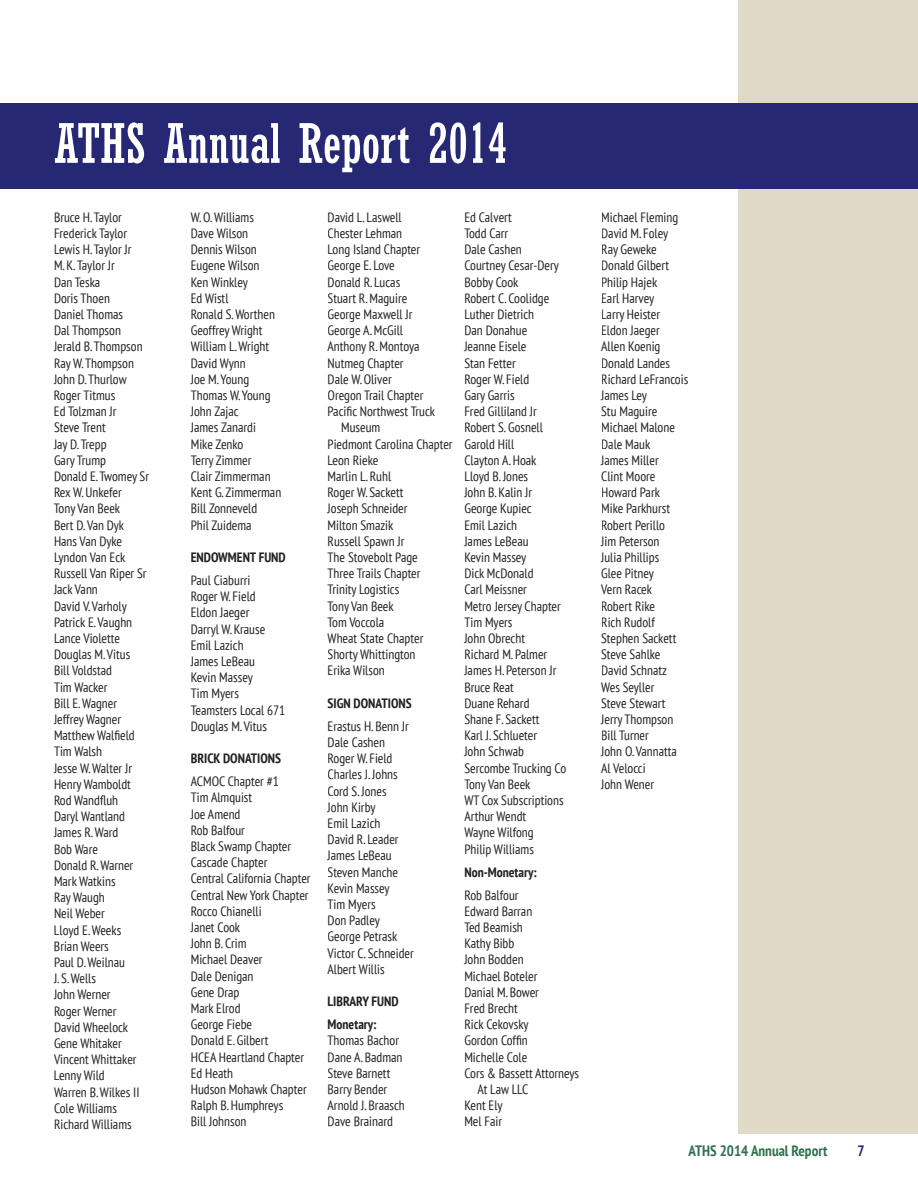
<style>
.page{position:relative;width:918px;height:1188px;background:#fff}
.page>*{position:absolute;margin:0;border:0;box-sizing:border-box;transform-origin:0 0}
.t1{font:condensed 54px "Rockwell";color:#fff}
.t2{font:700 condensed 15px "PT Sans";color:#2d734d}
.t3{font:700 condensed 15px "PT Sans";color:#272873}
.t4{font:condensed 13.5px/16.2px "PT Sans";color:#231f20}
.t5{font:700 condensed 13.5px/23px "PT Sans";color:#231f20}
</style>
<div class="page">
<div style="left:738px;top:0;width:180px;height:1134px;background:#dedac7"></div>
<div style="left:0;top:104px;width:918px;height:85px;background:#272873"></div>
<h1 class="t1" style="left:54px;top:112px;width:455px">ATHS Annual Report 2014</h1>
<p class="t4" style="left:54px;top:209px;width:97px">Bruce H. Taylor<br>Frederick Taylor<br>Lewis H. Taylor Jr<br>M. K. Taylor Jr<br>Dan Teska<br>Doris Thoen<br>Daniel Thomas<br>Dal Thompson<br>Jerald B. Thompson<br>Ray W. Thompson<br>John D. Thurlow<br>Roger Titmus<br>Ed Tolzman Jr<br>Steve Trent<br>Jay D. Trepp<br>Gary Trump<br>Donald E. Twomey Sr<br>Rex W. Unkefer<br>Tony Van Beek<br>Bert D. Van Dyk<br>Hans Van Dyke<br>Lyndon Van Eck<br>Russell Van Riper Sr<br>Jack Vann<br>David V. Varholy<br>Patrick E. Vaughn<br>Lance Violette<br>Douglas M. Vitus<br>Bill Voldstad<br>Tim Wacker<br>Bill E. Wagner<br>Jeffrey Wagner<br>Matthew Walfield<br>Tim Walsh<br>Jesse W. Walter Jr<br>Henry Wamboldt<br>Rod Wandfluh<br>Daryl Wantland<br>James R. Ward<br>Bob Ware<br>Donald R. Warner<br>Mark Watkins<br>Ray Waugh<br>Neil Weber<br>Lloyd E. Weeks<br>Brian Weers<br>Paul D. Weilnau<br>J. S. Wells<br>John Werner<br>Roger Werner<br>David Wheelock<br>Gene Whitaker<br>Vincent Whittaker<br>Lenny Wild<br>Warren B. Wilkes II<br>Cole Williams<br>Richard Williams</p>
<p class="t4" style="left:191px;top:209px;width:92px">W. O. Williams<br>Dave Wilson<br>Dennis Wilson<br>Eugene Wilson<br>Ken Winkley<br>Ed Wistl<br>Ronald S. Worthen<br>Geoffrey Wright<br>William L. Wright<br>David Wynn<br>Joe M. Young<br>Thomas W. Young<br>John Zajac<br>James Zanardi<br>Mike Zenko<br>Terry Zimmer<br>Clair Zimmerman<br>Kent G. Zimmerman<br>Bill Zonneveld<br>Phil Zuidema</p>
<p class="t5" style="left:191px;top:546px;width:97px">ENDOWMENT FUND</p>
<p class="t4" style="left:191px;top:573px;width:96px">Paul Ciaburri<br>Roger W. Field<br>Eldon Jaeger<br>Darryl W. Krause<br>Emil Lazich<br>James LeBeau<br>Kevin Massey<br>Tim Myers<br>Teamsters Local 671<br>Douglas M. Vitus</p>
<p class="t5" style="left:191px;top:747px;width:92px">BRICK DONATIONS</p>
<p class="t4" style="left:191px;top:774px;width:121px">ACMOC Chapter #1<br>Tim Almquist<br>Joe Amend<br>Rob Balfour<br>Black Swamp Chapter<br>Cascade Chapter<br>Central California Chapter<br>Central New York Chapter<br>Rocco Chianelli<br>Janet Cook<br>John B. Crim<br>Michael Deaver<br>Dale Denigan<br>Gene Drap<br>Mark Elrod<br>George Fiebe<br>Donald E. Gilbert<br>HCEA Heartland Chapter<br>Ed Heath<br>Hudson Mohawk Chapter<br>Ralph B. Humphreys<br>Bill Johnson</p>
<p class="t4" style="left:328px;top:209px;width:76px">David L. Laswell</p>
<p class="t4" style="left:328px;top:226px;width:76px">Chester Lehman</p>
<p class="t4" style="left:328px;top:242px;width:94px">Long Island Chapter</p>
<p class="t4" style="left:328px;top:258px;width:69px">George E. Love</p>
<p class="t4" style="left:328px;top:274px;width:74px">Donald R. Lucas</p>
<p class="t4" style="left:328px;top:290px;width:81px">Stuart R. Maguire</p>
<p class="t4" style="left:328px;top:307px;width:86px">George Maxwell Jr</p>
<p class="t4" style="left:328px;top:323px;width:77px">George A. McGill</p>
<p class="t4" style="left:328px;top:339px;width:93px">Anthony R. Montoya</p>
<p class="t4" style="left:328px;top:355px;width:78px">Nutmeg Chapter</p>
<p class="t4" style="left:328px;top:371px;width:66px">Dale W. Oliver</p>
<p class="t4" style="left:328px;top:388px;width:97px">Oregon Trail Chapter</p>
<p class="t4" style="left:328px;top:404px;width:109px">Pacific Northwest Truck</p>
<p class="t4" style="left:341px;top:420px;width:41px">Museum</p>
<p class="t4" style="left:328px;top:436px;width:127px">Piedmont Carolina Chapter</p>
<p class="t4" style="left:328px;top:452px;width:52px">Leon Rieke</p>
<p class="t4" style="left:328px;top:469px;width:65px">Marlin L. Ruhl</p>
<p class="t4" style="left:328px;top:485px;width:77px">Roger W. Sackett</p>
<p class="t4" style="left:328px;top:501px;width:81px">Joseph Schneider</p>
<p class="t4" style="left:328px;top:517px;width:67px">Milton Smazik</p>
<p class="t4" style="left:328px;top:533px;width:78px">Russell Spawn Jr</p>
<p class="t4" style="left:328px;top:550px;width:92px">The Stovebolt Page</p>
<p class="t4" style="left:328px;top:566px;width:94px">Three Trails Chapter</p>
<p class="t4" style="left:328px;top:582px;width:73px">Trinity Logistics</p>
<p class="t4" style="left:328px;top:598px;width:68px">Tony Van Beek</p>
<p class="t4" style="left:328px;top:614px;width:58px">Tom Voccola</p>
<p class="t4" style="left:328px;top:631px;width:97px">Wheat State Chapter</p>
<p class="t4" style="left:328px;top:647px;width:89px">Shorty Whittington</p>
<p class="t4" style="left:328px;top:663px;width:59px">Erika Wilson</p>
<p class="t5" style="left:328px;top:692px;width:86px">SIGN DONATIONS</p>
<p class="t4" style="left:328px;top:718px;width:88px">Erastus H. Benn Jr<br>Dale Cashen<br>Roger W. Field<br>Charles J. Johns<br>Cord S. Jones<br>John Kirby<br>Emil Lazich<br>David R. Leader<br>James LeBeau<br>Steven Manche<br>Kevin Massey<br>Tim Myers<br>Don Padley<br>George Petrask<br>Victor C. Schneider<br>Albert Willis</p>
<p class="t5" style="left:328px;top:990px;width:73px">LIBRARY FUND<br>Monetary:</p>
<p class="t4" style="left:328px;top:1033px;width:79px">Thomas Bachor<br>Dane A. Badman<br>Steve Barnett<br>Barry Bender<br>Arnold J. Braasch<br>Dave Brainard</p>
<p class="t4" style="left:464px;top:209px;width:103px">Ed Calvert<br>Todd Carr<br>Dale Cashen<br>Courtney Cesar-Dery<br>Bobby Cook<br>Robert C. Coolidge<br>Luther Dietrich<br>Dan Donahue<br>Jeanne Eisele<br>Stan Fetter<br>Roger W. Field<br>Gary Garris<br>Fred Gilliland Jr<br>Robert S. Gosnell<br>Garold Hill<br>Clayton A. Hoak<br>Lloyd B. Jones<br>John B. Kalin Jr<br>George Kupiec<br>Emil Lazich<br>James LeBeau<br>Kevin Massey<br>Dick McDonald<br>Carl Meissner<br>Metro Jersey Chapter<br>Tim Myers<br>John Obrecht<br>Richard M. Palmer<br>James H. Peterson Jr<br>Bruce Reat<br>Duane Rehard<br>Shane F. Sackett<br>Karl J. Schlueter<br>John Schwab<br>Sercombe Trucking Co<br>Tony Van Beek<br>WT Cox Subscriptions<br>Arthur Wendt<br>Wayne Wilfong<br>Philip Williams</p>
<p class="t5" style="left:464px;top:861px;width:74px">Non-Monetary:</p>
<p class="t4" style="left:464px;top:887px;width:56px">Rob Balfour</p>
<p class="t4" style="left:464px;top:903px;width:69px">Edward Barran</p>
<p class="t4" style="left:464px;top:920px;width:60px">Ted Beamish</p>
<p class="t4" style="left:464px;top:936px;width:51px">Kathy Bibb</p>
<p class="t4" style="left:464px;top:952px;width:61px">John Bodden</p>
<p class="t4" style="left:464px;top:968px;width:75px">Michael Boteler</p>
<p class="t4" style="left:464px;top:984px;width:76px">Danial M. Bower</p>
<p class="t4" style="left:464px;top:1001px;width:55px">Fred Brecht</p>
<p class="t4" style="left:464px;top:1017px;width:66px">Rick Cekovsky</p>
<p class="t4" style="left:464px;top:1033px;width:65px">Gordon Coffin</p>
<p class="t4" style="left:464px;top:1049px;width:64px">Michelle Cole</p>
<p class="t4" style="left:464px;top:1065px;width:116px">Cors &amp; Bassett Attorneys</p>
<p class="t4" style="left:478px;top:1082px;width:52px">At Law LLC</p>
<p class="t4" style="left:464px;top:1098px;width:40px">Kent Ely</p>
<p class="t4" style="left:464px;top:1114px;width:39px">Mel Fair</p>
<p class="t4" style="left:601px;top:209px;width:89px">Michael Fleming<br>David M. Foley<br>Ray Geweke<br>Donald Gilbert<br>Philip Hajek<br>Earl Harvey<br>Larry Heister<br>Eldon Jaeger<br>Allen Koenig<br>Donald Landes<br>Richard LeFrancois<br>James Ley<br>Stu Maguire<br>Michael Malone<br>Dale Mauk<br>James Miller<br>Clint Moore<br>Howard Park<br>Mike Parkhurst<br>Robert Perillo<br>Jim Peterson<br>Julia Phillips<br>Glee Pitney<br>Vern Racek<br>Robert Rike<br>Rich Rudolf<br>Stephen Sackett<br>Steve Sahlke<br>David Schnatz<br>Wes Seyller<br>Steve Stewart<br>Jerry Thompson<br>Bill Turner<br>John O. Vannatta<br>Al Velocci<br>John Wener</p>
<p class="t2" style="left:689px;top:1143px;width:140px">ATHS 2014 Annual Report</p>
<p class="t3" style="left:857px;top:1143px;width:9px">7</p>
</div>
